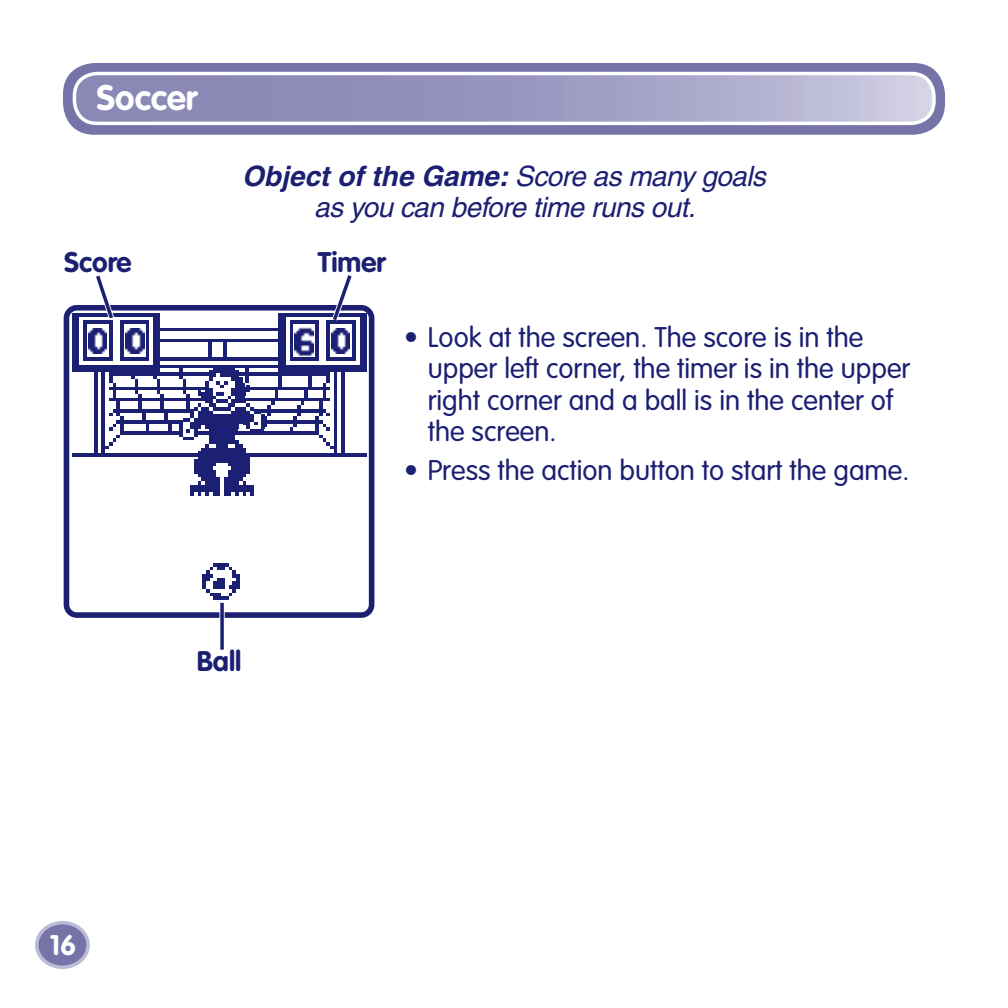
<style>
.page{position:relative;width:1008px;height:1008px;background:#fff}
.page>*{position:absolute;margin:0;border:0;box-sizing:border-box;transform-origin:0 0}
.t1{font:700 35px "VAG Rounded";color:#fff}
.Bullet{font:300 28px/31.5px "VAG Rounded";color:#1c2072}
.Body{font:italic 28px/31.5px "Helvetica";letter-spacing:-.02em;color:#1c2072;text-align:center}
.callouts{font:700 28px "VAG Rounded";color:#1c2072}
.t2{font:700 28px "VAG Rounded";color:#fff}
.s1{font-weight:700}
</style>
<div class="page">
<div style="left:37px;top:923px;width:51px;height:44px;background:#7673a8;border-radius:50%"></div>
<div style="left:35px;top:921px;width:55px;height:48px;border:4px solid #bdbcd8;border-radius:50%"></div>
<div style="left:63px;top:63px;width:882px;height:72px;background:#7673a8;border-radius:32px"></div>
<svg style="left:74px;top:74px;width:860px;height:49px"></svg>
<div style="left:73px;top:72px;width:863px;height:53px;border:4px solid #fff;border-radius:23px"></div>
<div style="left:64px;top:305px;width:310px;height:313px;border:6px solid #1c2072;border-radius:10px"></div>
<img style="left:72px;top:313px;width:294px;height:290px">
<img style="left:203px;top:563px;width:37px;height:37px">
<img style="left:180px;top:367px;width:84px;height:128px">
<img style="left:294px;top:326px;width:19px;height:31px">
<img style="left:88px;top:328px;width:19px;height:26px">
<img style="left:126px;top:328px;width:18px;height:26px">
<img style="left:331px;top:328px;width:19px;height:26px">
<div style="left:219px;top:603px;width:6px;height:47px;background:#fff"></div>
<svg style="left:91px;top:275px;width:27px;height:49px"></svg>
<svg style="left:328px;top:275px;width:29px;height:51px"></svg>
<svg style="left:220px;top:603px;width:4px;height:47px"></svg>
<p class="t1" style="left:96px;top:78px;width:103px">Soccer</p>
<p class="Body" style="left:242px;top:160px;width:525px"><span class="s1">Object of the Game:</span> Score as many goals as you can before time runs out.</p>
<p class="callouts" style="left:64px;top:246px;width:69px">Score</p>
<p class="callouts" style="left:318px;top:246px;width:69px">Timer</p>
<p class="Bullet" style="left:428px;top:321px;width:484px;text-indent:-24px">• Look at the screen. The score is in the upper left corner, the timer is in the upper right corner and a ball is in the center of the screen.</p>
<p class="Bullet" style="left:404px;top:454px;width:507px">• Press the action button to start the game.</p>
<p class="callouts" style="left:197px;top:645px;width:46px">Ball</p>
<p class="t2" style="left:50px;top:929px;width:14px">16</p>
</div>
